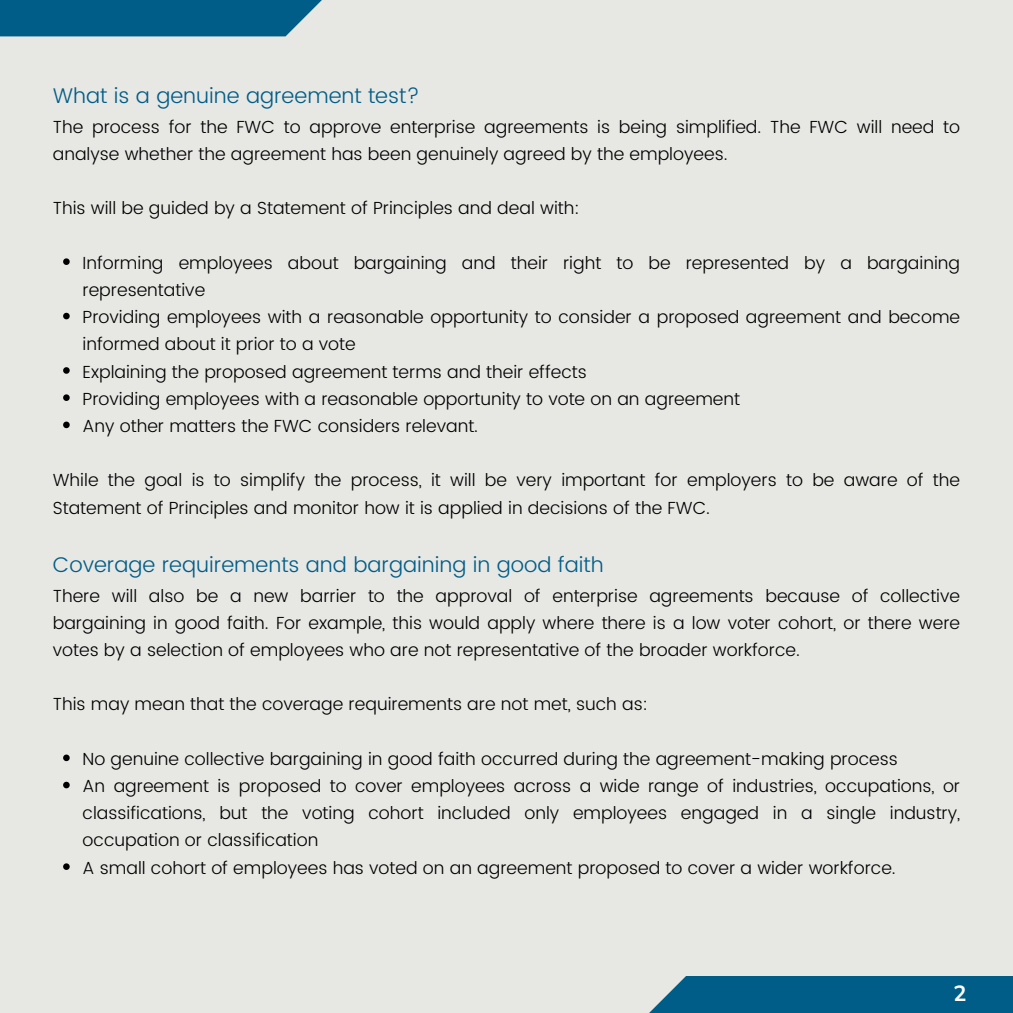
<style>
.page{position:relative;width:1013px;height:1013px;background:#fff}
.page>*{position:absolute;margin:0;border:0;box-sizing:border-box;transform-origin:0 0}
.t1{font:700 21.88px "Nunito Sans 10 pt";color:#fff}
.t2{font:300 21.25px "Poppins";color:#005d87}
.t3{font:300 17.5px/27.2px "Poppins";color:#000}
</style>
<div class="page">
<div style="left:0;top:0;width:1012px;height:1012px;background:#e7e7e4"></div>
<div style="left:647px;top:975px;width:365px;height:37px;background:#005d87"></div>
<div style="left:0;top:0;width:324px;height:36px;background:#005d87"></div>
<svg style="left:63px;top:258px;width:7px;height:7px"></svg>
<svg style="left:63px;top:313px;width:7px;height:6px"></svg>
<svg style="left:63px;top:367px;width:7px;height:7px"></svg>
<svg style="left:63px;top:394px;width:7px;height:7px"></svg>
<svg style="left:63px;top:421px;width:7px;height:7px"></svg>
<svg style="left:63px;top:754px;width:7px;height:7px"></svg>
<svg style="left:63px;top:781px;width:7px;height:7px"></svg>
<svg style="left:63px;top:863px;width:7px;height:7px"></svg>
<h1 class="t2" style="left:53px;top:83px;width:368px">What is a genuine agreement test?</h1>
<h1 class="t3" style="left:53px;top:113px;width:908px">The process for the FWC to approve enterprise agreements is being simplified. The FWC will need to analyse whether the agreement has been genuinely agreed by the employees.</h1>
<h1 class="t3" style="left:53px;top:195px;width:528px">This will be guided by a Statement of Principles and deal with:</h1>
<p class="t3" style="left:83px;top:249px;width:879px">Informing employees about bargaining and their right to be represented by a bargaining representative</p>
<p class="t3" style="left:83px;top:303px;width:879px">Providing employees with a reasonable opportunity to consider a proposed agreement and become informed about it prior to a vote</p>
<p class="t3" style="left:83px;top:358px;width:506px">Explaining the proposed agreement terms and their effects</p>
<p class="t3" style="left:83px;top:385px;width:659px">Providing employees with a reasonable opportunity to vote on an agreement</p>
<p class="t3" style="left:83px;top:412px;width:397px">Any other matters the FWC considers relevant.</p>
<h1 class="t3" style="left:53px;top:466px;width:908px">While the goal is to simplify the process, it will be very important for employers to be aware of the<br>Statement of Principles and monitor how it is applied in decisions of the FWC.</h1>
<h1 class="t2" style="left:53px;top:552px;width:552px">Coverage requirements and bargaining in good faith</h1>
<h1 class="t3" style="left:53px;top:582px;width:908px;text-align:justify">There will also be a new barrier to the approval of enterprise agreements because of collective bargaining in good faith. For example, this would apply where there is a low voter cohort, or there were votes by a selection of employees who are not representative of the broader workforce.</h1>
<h1 class="t3" style="left:53px;top:690px;width:596px">This may mean that the coverage requirements are not met, such as:</h1>
<p class="t3" style="left:83px;top:745px;width:817px">No genuine collective bargaining in good faith occurred during the agreement-making process</p>
<p class="t3" style="left:83px;top:772px;width:879px;text-align:justify">An agreement is proposed to cover employees across a wide range of industries, occupations, or classifications, but the voting cohort included only employees engaged in a single industry, occupation or classification</p>
<p class="t3" style="left:83px;top:854px;width:814px">A small cohort of employees has voted on an agreement proposed to cover a wider workforce.</p>
<h1 class="t1" style="left:953px;top:979px;width:15px">2</h1>
</div>
